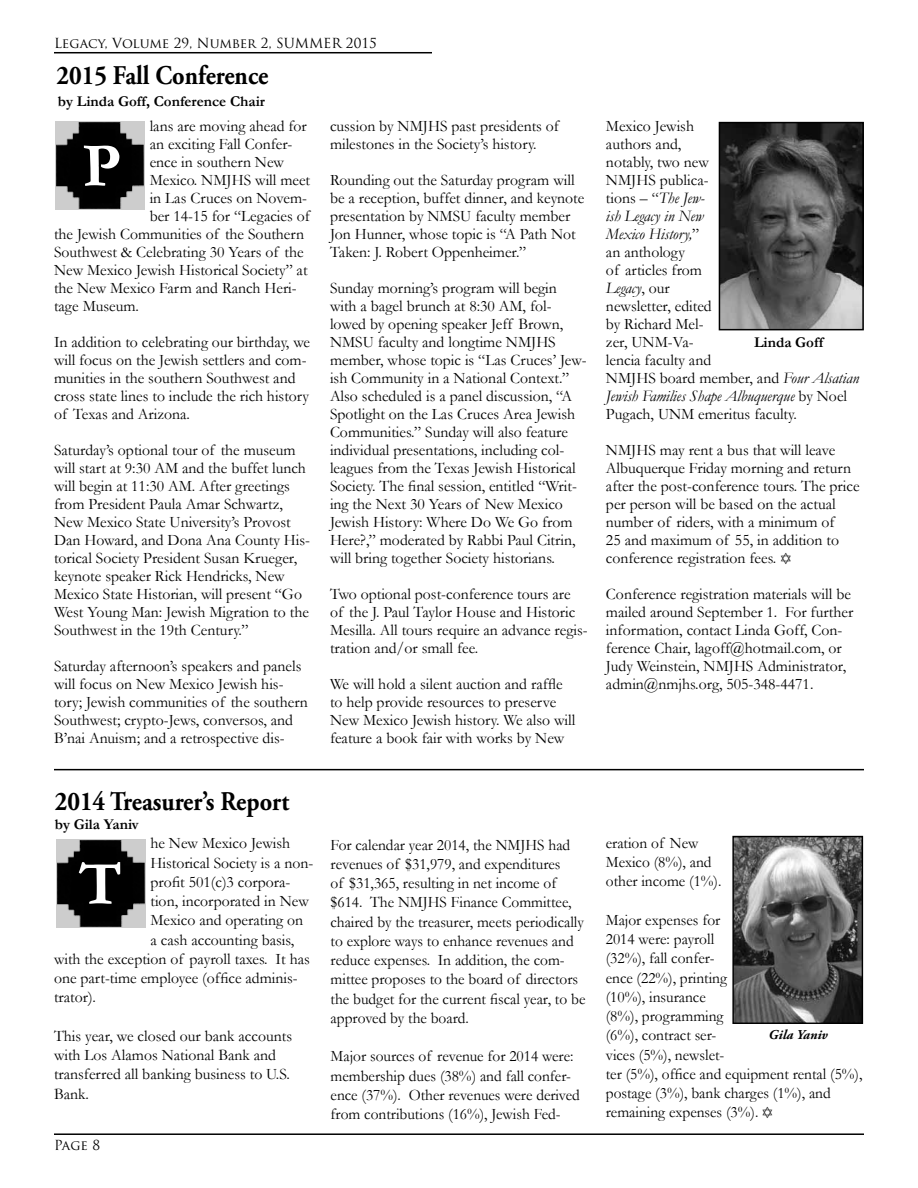
<style>
.page{position:relative;width:918px;height:1188px;background:#fff}
.page>*{position:absolute;margin:0;border:0;box-sizing:border-box;transform-origin:0 0}
.t1{font:700 63px "Garamond";color:#fff}
.t2{font:700 27px "Adobe Garamond Pro";color:#000;scale:.9 1}
.t3{font:16.05px/18px "Garamond";color:#000}
.t4{font:16.05px/19.2px "Garamond";color:#000;scale:.96 1}
.t5{font:700 15px "Garamond";color:#000}
.t6{font:13.5px "Trajan Pro";color:#000}
.t7{font:italic 700 13.5px "Adobe Garamond Pro";color:#000}
.s1{font-style:italic}
</style>
<div class="page">
<img style="left:56px;top:840px;width:89px;height:88px">
<img style="left:734px;top:838px;width:127px;height:184px">
<div style="left:732px;top:836px;width:131px;height:188px;border:1px solid #000"></div>
<hr style="left:54px;top:52px;width:378px;height:1px;background:#000">
<hr style="left:54px;top:1133px;width:810px;height:2px;background:#000">
<img style="left:56px;top:122px;width:88px;height:88px">
<img style="left:722px;top:125px;width:139px;height:202px">
<div style="left:719px;top:122px;width:145px;height:208px;border:2px solid #000"></div>
<hr style="left:54px;top:769px;width:810px;height:1px;background:#000">
<p class="t6" style="left:54px;top:34px;width:324px">Legacy, Volume 29, Number 2, SUMMER 2015</p>
<h2 class="t2" style="left:56px;top:60px;width:237px">2015 Fall Conference</h2>
<p class="t5" style="left:58px;top:93px;width:209px">by Linda Goff, Conference Chair</p>
<h1 class="t1" style="left:82px;top:128px;width:40px">P</h1>
<p class="t3" style="left:150px;top:117px;width:159px">lans are moving ahead for</p>
<p class="t3" style="left:150px;top:135px;width:144px">an exciting Fall Confer-</p>
<p class="t3" style="left:150px;top:153px;width:136px">ence in southern New</p>
<p class="t3" style="left:150px;top:171px;width:162px">Mexico. NMJHS will meet</p>
<p class="t3" style="left:150px;top:189px;width:159px">in Las Cruces on Novem-</p>
<p class="t3" style="left:150px;top:207px;width:162px">ber 14-15 for “Legacies of</p>
<p class="t3" style="left:54px;top:225px;width:252px">the Jewish Communities of the Southern</p>
<p class="t3" style="left:54px;top:243px;width:251px">Southwest &amp; Celebrating 30 Years of the</p>
<p class="t3" style="left:54px;top:261px;width:255px">New Mexico Jewish Historical Society” at</p>
<p class="t3" style="left:54px;top:279px;width:244px">the New Mexico Farm and Ranch Heri-</p>
<p class="t3" style="left:54px;top:297px;width:87px">tage Museum.</p>
<p class="t3" style="left:54px;top:333px;width:258px">In addition to celebrating our birthday, we will focus on the Jewish settlers and com&shy;munities in the southern Southwest and cross state lines to include the rich history of Texas and Arizona.</p>
<p class="t3" style="left:54px;top:441px;width:258px">Saturday’s optional tour of the museum will start at 9:30 AM and the buffet lunch will begin at 11:30 AM. After greetings from President Paula Amar Schwartz, New Mexico State University’s Provost Dan Howard, and Dona Ana County His&shy;torical Society President Susan Krueger, keynote speaker Rick Hendricks, New Mexico State Historian, will present “Go West Young Man: Jewish Migration to the Southwest in the 19th Century.”</p>
<p class="t3" style="left:54px;top:657px;width:256px">Saturday afternoon’s speakers and panels will focus on New Mexico Jewish his&shy;tory; Jewish communities of the southern Southwest; crypto-Jews, conversos, and B’nai Anuism; and a retrospective dis-</p>
<p class="t3" style="left:330px;top:117px;width:231px">cussion by NMJHS past presidents of milestones in the Society’s history.</p>
<p class="t3" style="left:330px;top:171px;width:256px">Rounding out the Saturday program will be a reception, buffet dinner, and keynote presentation by NMSU faculty member Jon Hunner, whose topic is “A Path Not Taken: J. Robert Oppenheimer.”</p>
<p class="t3" style="left:330px;top:279px;width:258px">Sunday morning’s program will begin with a bagel brunch at 8:30 AM, fol&shy;lowed by opening speaker Jeff Brown, NMSU faculty and longtime NMJHS member, whose topic is “Las Cruces’ Jew&shy;ish Community in a National Context.” Also scheduled is a panel discussion, “A Spotlight on the Las Cruces Area Jewish Communities.” Sunday will also feature individual presentations, including col&shy;leagues from the Texas Jewish Historical Society. The final session, entitled “Writ&shy;ing the Next 30 Years of New Mexico Jewish History: Where Do We Go from Here?,” moderated by Rabbi Paul Citrin, will bring together Society historians.</p>
<p class="t3" style="left:330px;top:585px;width:259px">Two optional post-conference tours are of the J. Paul Taylor House and Historic Mesilla. All tours require an advance regis&shy;tration and/or small fee.</p>
<p class="t3" style="left:330px;top:675px;width:247px">We will hold a silent auction and raffle to help provide resources to preserve New Mexico Jewish history. We also will feature a book fair with works by New</p>
<p class="t3" style="left:606px;top:117px;width:255px">Mexico Jewish<br>authors and,<br>notably, two new<br>NMJHS publica-<br>tions – “<span class="s1">The Jew-<br>ish Legacy in New<br>Mexico History,</span>”<br>an anthology<br>of articles from<br><span class="s1">Legacy</span>, our<br>newsletter, edited<br>by Richard Mel-<br>zer, UNM-Va-<br>lencia faculty and<br>NMJHS board member, and <span class="s1">Four Alsatian<br>Jewish Families Shape Albuquerque</span> by Noel<br>Pugach, UNM emeritus faculty.</p>
<p class="t3" style="left:606px;top:441px;width:255px">NMJHS may rent a bus that will leave Albuquerque Friday morning and return after the post-conference tours. The price per person will be based on the actual number of riders, with a minimum of<br>25 and maximum of 55, in addition to conference registration fees.</p>
<p class="t3" style="left:606px;top:585px;width:249px">Conference registration materials will be mailed around September 1. For further information, contact Linda Goff, Con&shy;ference Chair, lagoff@hotmail.com, or Judy Weinstein, NMJHS Administrator, admin@nmjhs.org, 505-348-4471.</p>
<p class="t5" style="left:754px;top:334px;width:71px">Linda Goff</p>
<h2 class="t2" style="left:55px;top:786px;width:262px">2014 Treasurer’s Report</h2>
<p class="t5" style="left:55px;top:815px;width:86px">by Gila Yaniv</p>
<p class="t3" style="left:150px;top:834px;width:141px">he New Mexico Jewish</p>
<p class="t3" style="left:150px;top:853px;width:165px">Historical Society is a non-</p>
<p class="t3" style="left:150px;top:873px;width:142px">profit 501(c)3 corpora-</p>
<p class="t3" style="left:150px;top:892px;width:160px">tion, incorporated in New</p>
<p class="t3" style="left:150px;top:911px;width:154px">Mexico and operating on</p>
<p class="t3" style="left:150px;top:930px;width:145px">a cash accounting basis,</p>
<p class="t3" style="left:54px;top:950px;width:257px">with the exception of payroll taxes. It has</p>
<p class="t3" style="left:54px;top:969px;width:245px">one part-time employee (office adminis-</p>
<p class="t3" style="left:54px;top:988px;width:44px">trator).</p>
<p class="t3" style="left:54px;top:1026px;width:240px;line-height:19.2px">This year, we closed our bank accounts with Los Alamos National Bank and transferred all banking business to U.S.<br>Bank.</p>
<h1 class="t1" style="left:79px;top:846px;width:45px">T</h1>
<p class="t6" style="left:54px;top:1136px;width:48px">Page 8</p>
<p class="t4" style="left:331px;top:835px;width:267px">For calendar year 2014, the NMJHS had revenues of $31,979, and expenditures<br>of $31,365, resulting in net income of $614. The NMJHS Finance Committee, chaired by the treasurer, meets periodically to explore ways to enhance revenues and reduce expenses. In addition, the com&shy;mittee proposes to the board of directors the budget for the current fiscal year, to be approved by the board.</p>
<p class="t4" style="left:331px;top:1047px;width:261px">Major sources of revenue for 2014 were: membership dues (38%) and fall confer&shy;ence (37%). Other revenues were derived from contributions (16%), Jewish Fed-</p>
<p class="t4" style="left:606px;top:833px;width:122px">eration of New<br>Mexico (8%), and other income (1%).</p>
<p class="t4" style="left:606px;top:910px;width:269px">Major expenses for<br>2014 were: payroll<br>(32%), fall confer-<br>ence (22%), printing<br>(10%), insurance<br>(8%), programming<br>(6%), contract ser-<br>vices (5%), newslet-<br>ter (5%), office and equipment rental (5%), postage (3%), bank charges (1%), and remaining expenses (3%).</p>
<p class="t7" style="left:769px;top:1027px;width:61px">Gila Yaniv</p>
</div>
